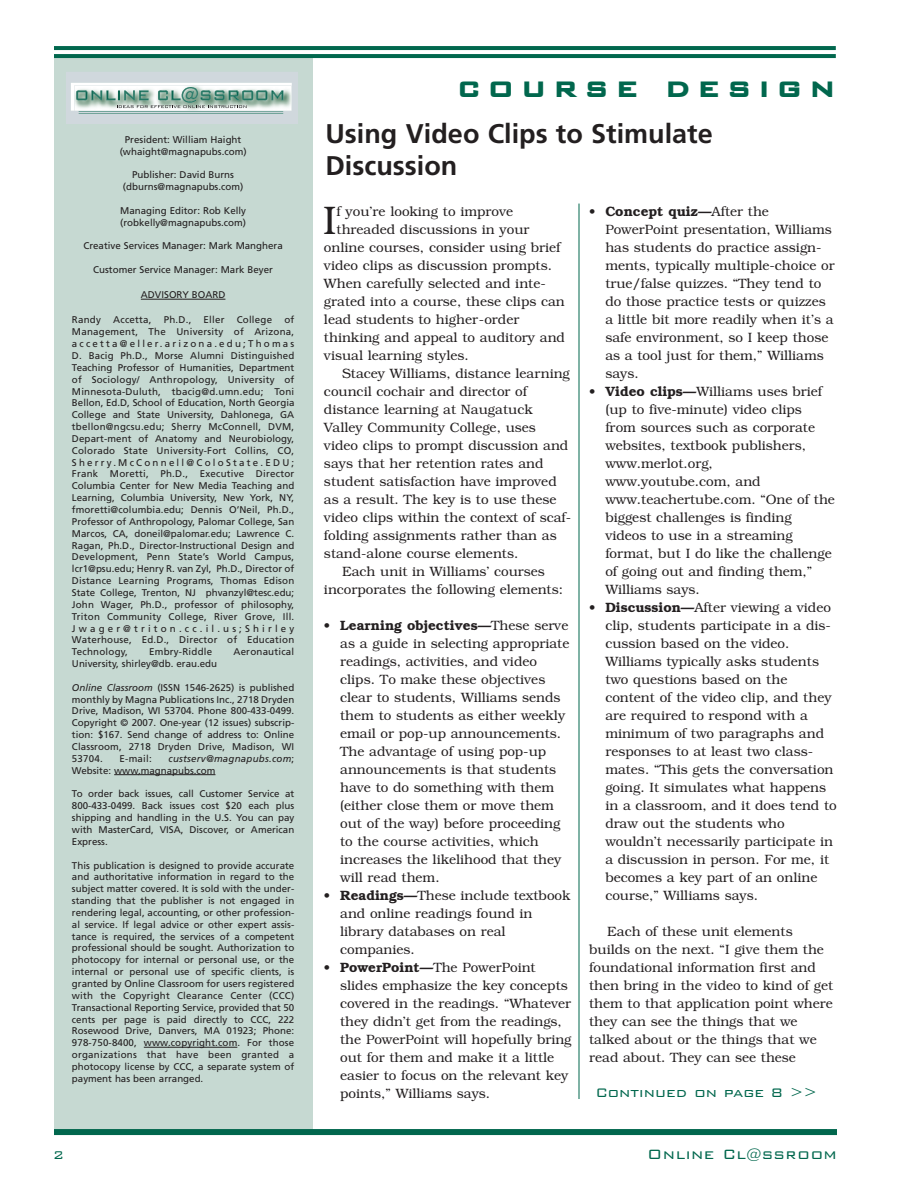
<style>
.page{position:relative;width:918px;height:1188px;background:#fff}
.page>*{position:absolute;margin:0;border:0;box-sizing:border-box;transform-origin:0 0}
.t1{font:300 39.9px "Bookman";color:#231f20}
.t2{font:800 30px "Bank Gothic EB";letter-spacing:.23em;color:#01674d}
.t3{font:700 27px/31.5px "Frutiger";color:#231f20}
.t4{font:18px "Bank Gothic";letter-spacing:.02em;color:#01674d}
.t5{font:16.5px "Bank Gothic";color:#01674d}
.t6{font:15px "Bank Gothic";color:#01674d}
.t7{font:300 13.5px/18px "Bookman";color:#231f20}
.t8{font:9.75px/11.9px "Frutiger";color:#231f20;text-align:justify}
.t9{font:9.75px "Frutiger";letter-spacing:.02em;color:#231f20}
.s1{font-style:italic}
.s2{font-weight:600}
.s3{font-size:15px}
</style>
<div class="page">
<div style="left:54px;top:56px;width:258px;height:1075px;background:#c6d9d2"></div>
<hr style="left:141px;top:299px;width:42px;height:1px;background:#231f20">
<hr style="left:182px;top:299px;width:43px;height:1px;background:#231f20">
<svg style="left:114px;top:774px;width:24px;height:1px"></svg>
<hr style="left:138px;top:774px;width:77px;height:1px;background:#231f20">
<svg style="left:144px;top:1047px;width:24px;height:1px"></svg>
<hr style="left:168px;top:1047px;width:69px;height:1px;background:#231f20">
<svg style="left:67px;top:72px;width:230px;height:52px"></svg>
<hr style="left:79px;top:112px;width:204px;height:1px;background:#096650">
<hr style="left:79px;top:113px;width:204px;height:1px;background:#096650">
<div style="left:54px;top:1129px;width:783px;height:6px;background:#01674d"></div>
<hr style="left:54px;top:46px;width:782px;height:4px;background:#01674d">
<hr style="left:54px;top:54px;width:782px;height:4px;background:#01674d">
<hr style="left:579px;top:204px;width:1px;height:895px;background:#01674d">
<p class="t8" style="left:120px;top:134px;width:128px;text-align:center">President: William Haight (whaight@magnapubs.com)</p>
<p class="t8" style="left:123px;top:170px;width:122px;text-align:center">Publisher: David Burns (dburns@magnapubs.com)</p>
<p class="t8" style="left:120px;top:205px;width:127px">Managing Editor: Rob Kelly (robkelly@magnapubs.com)</p>
<p class="t8" style="left:83px;top:241px;width:201px">Creative Services Manager: Mark Manghera</p>
<p class="t8" style="left:93px;top:264px;width:181px">Customer Service Manager: Mark Beyer</p>
<p class="t8" style="left:141px;top:290px;width:86px">ADVISORY BOARD</p>
<p class="t8" style="left:72px;top:315px;width:31px">Randy</p>
<p class="t9" style="left:113px;top:316px;width:40px">Accetta,</p>
<p class="t8" style="left:164px;top:315px;width:29px">Ph.D.,</p>
<p class="t8" style="left:204px;top:315px;width:22px">Eller</p>
<p class="t9" style="left:237px;top:316px;width:37px">College</p>
<p class="t8" style="left:72px;top:315px;width:224px;text-indent:212px">of Management, The University of Arizona, accetta@eller.arizona.edu;Thomas D. Bacig Ph.D., Morse Alumni Distinguished Teaching Professor of Humanities, Department of Sociology/ Anthropology, University of Minnesota-Duluth, tbacig@d.umn.edu; Toni Bellon, Ed.D, School of Education, North Georgia College and State University, Dahlonega, GA tbellon@ngcsu.edu; Sherry McConnell, DVM, Depart-ment of Anatomy and Neurobiology, Colorado State University-Fort Collins, CO, Sherry.McConnell@ColoState.EDU; Frank Moretti, Ph.D., Executive Director Columbia Center for New Media Teaching and Learning, Columbia University, New York, NY, fmoretti@columbia.edu; Dennis O’Neil, Ph.D., Professor of Anthropology, Palomar College, San Marcos, CA, doneil@palomar.edu; Lawrence C.<br>Ragan, Ph.D., Director-Instructional Design and Development, Penn State’s World Campus, lcr1@psu.edu; Henry R. van Zyl, Ph.D., Director of Distance Learning Programs, Thomas Edison State College, Trenton, NJ phvanzyl@tesc.edu; John Wager, Ph.D., professor of philosophy, Triton Community College, River Grove, Ill.<br>Jwager@triton.cc.il.us;Shirley Waterhouse, Ed.D., Director of Education Technology,</p>
<p class="t9" style="left:149px;top:648px;width:65px">Embry-Riddle</p>
<p class="t9" style="left:233px;top:648px;width:62px">Aeronautical</p>
<p class="t8" style="left:72px;top:659px;width:147px">University, shirley@db. erau.edu</p>
<p class="t8" style="left:72px;top:682px;width:224px"><span class="s1">Online Classroom</span> (ISSN 1546-2625) is published monthly by Magna Publications Inc., 2718 Dryden Drive, Madison, WI 53704. Phone 800-433-0499.<br>Copyright © 2007. One-year (12 issues) subscrip&shy;tion: $167. Send change of address to: Online Classroom, 2718 Dryden Drive, Madison, WI 53704.</p>
<p class="t8" style="left:72px;top:753px;width:224px;text-indent:97px"><span class="s1">custserv@magnapubs.com</span>;<br>Website: www.magnapubs.com</p>
<p class="t8" style="left:72px;top:789px;width:224px">To order back issues, call Customer Service at 800-433-0499. Back issues cost $20 each plus shipping and handling in the U.S. You can pay with MasterCard, VISA, Discover, or American Express.</p>
<p class="t8" style="left:72px;top:860px;width:224px">This publication is designed to provide accurate and authoritative information in regard to the subject matter covered. It is sold with the under&shy;standing that the publisher is not engaged in rendering legal, accounting, or other profession&shy;al service. If legal advice or other expert assis&shy;tance is required, the services of a competent professional should be sought. Authorization to photocopy for internal or personal use, or the internal or personal use of specific clients, is granted by Online Classroom for users registered with the Copyright Clearance Center (CCC)<br>Transactional Reporting Service, provided that 50 cents per page is paid directly to CCC, 222<br>Rosewood Drive, Danvers, MA 01923; Phone:<br>978-750-8400, www.copyright.com. For those organizations that have been granted a photocopy license by CCC, a separate system of payment has been arranged.</p>
<p class="t8" style="left:120px;top:753px;width:34px">E-mail:</p>
<h2 class="t2" style="left:457px;top:69px;width:380px">COURSE DESIGN</h2>
<h3 class="t3" style="left:326px;top:120px;width:389px">Using Video Clips to Stimulate<br>Discussion</h3>
<h1 class="t1" style="left:323px;top:205px;width:15px">I</h1>
<p class="t7" style="left:337px;top:204px;width:178px">f you’re looking to improve</p>
<p class="t7" style="left:605px;top:204px;width:231px;text-indent:-16px"><span class="s2">• Concept quiz—</span>After the<br>PowerPoint presentation, Williams has students do practice assign&shy;ments, typically multiple-choice or true/false quizzes. “They tend to do those practice tests or quizzes a little bit more readily when it’s a safe environment, so I keep those as a tool just for them,” Williams says.</p>
<p class="t7" style="left:605px;top:384px;width:231px;text-indent:-16px"><span class="s2">• Video clips—</span>Williams uses brief (up to five-minute) video clips from sources such as corporate websites, textbook publishers, www.merlot.org, www.youtube.com, and www.teachertube.com. “One of the biggest challenges is finding videos to use in a streaming format, but I do like the challenge of going out and finding them,”<br>Williams says.</p>
<p class="t7" style="left:605px;top:600px;width:233px;text-indent:-16px"><span class="s2">• Discussion—</span>After viewing a video clip, students participate in a dis&shy;cussion based on the video.<br>Williams typically asks students two questions based on the content of the video clip, and they are required to respond with a minimum of two paragraphs and responses to at least two class&shy;mates. “This gets the conversation going. It simulates what happens in a classroom, and it does tend to draw out the students who wouldn’t necessarily participate in a discussion in person. For me, it becomes a key part of an online course,” Williams says.</p>
<p class="t7" style="left:589px;top:924px;width:246px;text-indent:18px">Each of these unit elements builds on the next. “I give them the foundational information first and then bring in the video to kind of get them to that application point where they can see the things that we talked about or the things that we read about. They can see these</p>
<p class="t5" style="left:596px;top:1081px;width:223px">Continued on page 8 &gt;&gt;</p>
<p class="t7" style="left:337px;top:222px;width:195px">threaded discussions in your</p>
<p class="t7" style="left:324px;top:240px;width:238px">online courses, consider using brief</p>
<p class="t7" style="left:324px;top:258px;width:230px">video clips as discussion prompts.</p>
<p class="t7" style="left:324px;top:276px;width:223px">When carefully selected and inte-</p>
<p class="t7" style="left:324px;top:294px;width:242px">grated into a course, these clips can</p>
<p class="t7" style="left:324px;top:312px;width:197px">lead students to higher-order</p>
<p class="t7" style="left:324px;top:330px;width:243px">thinking and appeal to auditory and</p>
<p class="t7" style="left:324px;top:348px;width:146px">visual learning styles.</p>
<p class="t7" style="left:342px;top:366px;width:229px">Stacey Williams, distance learning</p>
<p class="t7" style="left:324px;top:384px;width:205px">council cochair and director of</p>
<p class="t7" style="left:324px;top:402px;width:210px">distance learning at Naugatuck</p>
<p class="t7" style="left:324px;top:420px;width:213px">Valley Community College, uses</p>
<p class="t7" style="left:324px;top:438px;width:246px">video clips to prompt discussion and</p>
<p class="t7" style="left:324px;top:456px;width:221px">says that her retention rates and</p>
<p class="t7" style="left:324px;top:474px;width:234px">student satisfaction have improved</p>
<p class="t7" style="left:324px;top:492px;width:234px">as a result. The key is to use these</p>
<p class="t7" style="left:324px;top:510px;width:249px">video clips within the context of scaf-</p>
<p class="t7" style="left:324px;top:528px;width:234px">folding assignments rather than as</p>
<p class="t7" style="left:324px;top:546px;width:196px">stand-alone course elements.</p>
<p class="t7" style="left:342px;top:564px;width:204px">Each unit in Williams’ courses</p>
<p class="t7" style="left:324px;top:582px;width:241px">incorporates the following elements:</p>
<p class="t7" style="left:340px;top:618px;width:231px;text-indent:-16px"><span class="s2">• Learning objectives—</span>These serve as a guide in selecting appropriate readings, activities, and video clips. To make these objectives clear to students, Williams sends them to students as either weekly email or pop-up announcements.<br>The advantage of using pop-up announcements is that students have to do something with them (either close them or move them out of the way) before proceeding to the course activities, which increases the likelihood that they will read them.</p>
<p class="t7" style="left:340px;top:888px;width:232px;text-indent:-16px"><span class="s2">• Readings—</span>These include textbook and online readings found in library databases on real companies.</p>
<p class="t7" style="left:340px;top:960px;width:233px;text-indent:-16px"><span class="s2">• PowerPoint—</span>The PowerPoint slides emphasize the key concepts covered in the readings. “Whatever they didn’t get from the readings, the PowerPoint will hopefully bring out for them and make it a little easier to focus on the relevant key points,” Williams says.</p>
<p class="t6" style="left:53px;top:1145px;width:13px">2</p>
<h3 class="t4" style="left:647px;top:1142px;width:191px">Online Cl<span class="s3">@</span>ssroom</h3>
</div>
